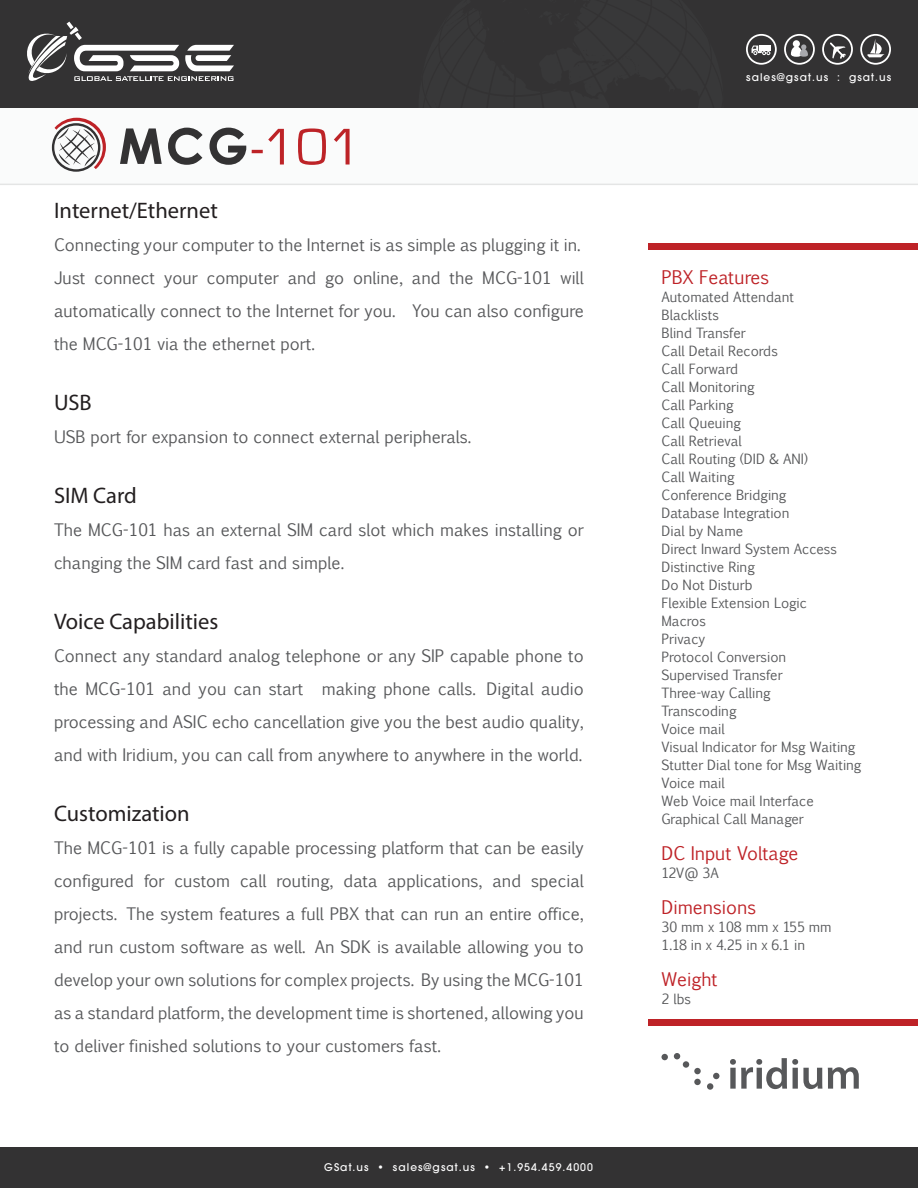
<style>
.page{position:relative;width:918px;height:1188px;background:#fff}
.page>*{position:absolute;margin:0;border:0;box-sizing:border-box;transform-origin:0 0}
.t1{font:22.5px "Myriad Pro";color:#231f20}
.t2{font:18px "Euphemia CAS";color:#be2227}
.t3{font:16.5px/33px "Euphemia CAS";color:#57585a}
.t4{font:13.5px/18px "Euphemia CAS";color:#57585a}
.t5{font:500 10.5px "Avant Garde";letter-spacing:.1em;color:#fff}
</style>
<div class="page">
<div style="left:648px;top:1019px;width:270px;height:7px;background:#be2227"></div>
<div style="left:648px;top:243px;width:270px;height:7px;background:#be2227"></div>
<svg style="left:0;top:117px;width:918px;height:68px"></svg>
<div style="left:0;top:0;width:918px;height:108px;background:#333233"></div>
<svg style="left:784px;top:34px;width:31px;height:31px"></svg>
<div style="left:786px;top:36px;width:27px;height:27px;background:#333233;border-radius:50%"></div>
<svg style="left:790px;top:40px;width:18px;height:17px"></svg>
<svg style="left:822px;top:34px;width:31px;height:31px"></svg>
<div style="left:824px;top:36px;width:27px;height:27px;background:#333233;border-radius:50%"></div>
<svg style="left:830px;top:42px;width:16px;height:17px"></svg>
<svg style="left:860px;top:34px;width:31px;height:31px"></svg>
<div style="left:862px;top:36px;width:27px;height:27px;background:#333233;border-radius:50%"></div>
<svg style="left:868px;top:39px;width:17px;height:18px"></svg>
<svg style="left:746px;top:34px;width:31px;height:31px"></svg>
<div style="left:748px;top:36px;width:27px;height:27px;background:#333233;border-radius:50%"></div>
<div style="left:759px;top:45px;width:12px;height:6px;background:#fff"></div>
<svg style="left:752px;top:46px;width:18px;height:9px"></svg>
<svg style="left:27px;top:22px;width:207px;height:59px"></svg>
<div style="left:0;top:1148px;width:918px;height:40px;background:#333233"></div>
<svg style="left:52px;top:118px;width:54px;height:54px"></svg>
<svg style="left:120px;top:128px;width:42px;height:36px"></svg>
<svg style="left:168px;top:128px;width:35px;height:37px"></svg>
<svg style="left:210px;top:128px;width:36px;height:37px"></svg>
<svg style="left:252px;top:129px;width:32px;height:36px"></svg>
<svg style="left:298px;top:128px;width:28px;height:37px"></svg>
<svg style="left:334px;top:129px;width:16px;height:36px"></svg>
<svg style="left:713px;top:1073px;width:6px;height:6px"></svg>
<div style="left:707px;top:1083px;width:6px;height:7px;background:#57585a;border-radius:50%"></div>
<div style="left:694px;top:1079px;width:7px;height:6px;background:#57585a;border-radius:50%"></div>
<div style="left:694px;top:1068px;width:7px;height:6px;background:#57585a;border-radius:50%"></div>
<div style="left:683px;top:1061px;width:6px;height:7px;background:#57585a;border-radius:50%"></div>
<svg style="left:674px;top:1053px;width:6px;height:6px"></svg>
<svg style="left:662px;top:1054px;width:6px;height:6px"></svg>
<svg style="left:730px;top:1058px;width:92px;height:31px"></svg>
<svg style="left:828px;top:1067px;width:31px;height:22px"></svg>
<h1 class="t1" style="left:54px;top:197px;width:165px">Internet/Ethernet</h1>
<p class="t3" style="left:54px;top:229px;width:531px">Connecting your computer to the Internet is as simple as plugging it in.<br>Just connect your computer and go online, and the MCG-101 will automatically connect to the Internet for you. You can also configure the MCG-101 via the ethernet port.</p>
<h1 class="t1" style="left:54px;top:389px;width:39px">USB</h1>
<p class="t3" style="left:54px;top:421px;width:419px">USB port for expansion to connect external peripherals.</p>
<h1 class="t1" style="left:54px;top:482px;width:84px">SIM Card</h1>
<p class="t3" style="left:54px;top:514px;width:531px">The MCG-101 has an external SIM card slot which makes installing or changing the SIM card fast and simple.</p>
<h1 class="t1" style="left:54px;top:608px;width:166px">Voice Capabilities</h1>
<p class="t3" style="left:54px;top:640px;width:531px;text-align:justify">Connect any standard analog telephone or any SIP capable phone to the MCG-101 and you can start making phone calls. Digital audio processing and ASIC echo cancellation give you the best audio quality, and with Iridium, you can call from anywhere to anywhere in the world.</p>
<h1 class="t1" style="left:54px;top:800px;width:137px">Customization</h1>
<p class="t3" style="left:54px;top:832px;width:531px;text-align:justify">The MCG-101 is a fully capable processing platform that can be easily configured for custom call routing, data applications, and special projects. The system features a full PBX that can run an entire office, and run custom software as well. An SDK is available allowing you to develop your own solutions for complex projects. By using the MCG-101 as a standard platform, the development time is shortened, allowing you to deliver finished solutions to your customers fast.</p>
<p class="t5" style="left:324px;top:1161px;width:270px">GSat.us • sales@gsat.us • +1.954.459.4000</p>
<p class="t5" style="left:746px;top:71px;width:146px">sales@gsat.us : gsat.us</p>
<p class="t2" style="left:662px;top:264px;width:109px">PBX Features</p>
<p class="t4" style="left:662px;top:288px;width:201px">Automated Attendant<br>Blacklists<br>Blind Transfer<br>Call Detail Records<br>Call Forward<br>Call Monitoring<br>Call Parking<br>Call Queuing<br>Call Retrieval<br>Call Routing (DID &amp; ANI)<br>Call Waiting<br>Conference Bridging<br>Database Integration<br>Dial by Name<br>Direct Inward System Access<br>Distinctive Ring<br>Do Not Disturb<br>Flexible Extension Logic<br>Macros<br>Privacy<br>Protocol Conversion<br>Supervised Transfer<br>Three-way Calling<br>Transcoding<br>Voice mail<br>Visual Indicator for Msg Waiting<br>Stutter Dial tone for Msg Waiting<br>Voice mail<br>Web Voice mail Interface<br>Graphical Call Manager</p>
<p class="t2" style="left:662px;top:840px;width:138px">DC Input Voltage</p>
<p class="t4" style="left:662px;top:864px;width:59px">12V@ 3A</p>
<p class="t2" style="left:662px;top:894px;width:96px">Dimensions</p>
<p class="t4" style="left:662px;top:918px;width:172px">30 mm x 108 mm x 155 mm<br>1.18 in x 4.25 in x 6.1 in</p>
<p class="t2" style="left:662px;top:966px;width:58px">Weight</p>
<p class="t4" style="left:662px;top:990px;width:31px">2 lbs</p>
</div>
